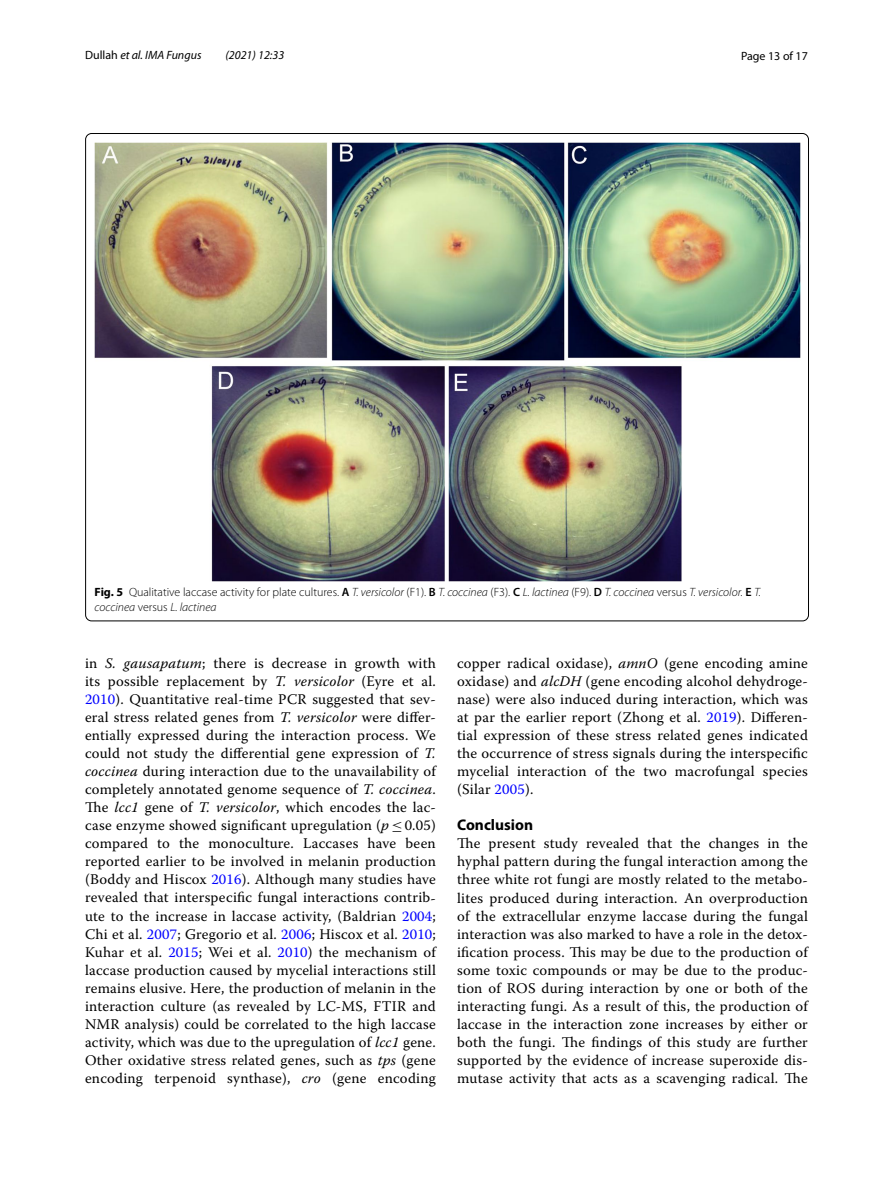
<style>
.page{position:relative;width:893px;height:1187px;background:#fff}
.page>*{position:absolute;margin:0;border:0;box-sizing:border-box;transform-origin:0 0}
.t1{font:700 15.45px "Myriad Pro";color:#000}
.t2{font:14.7px/18px "Warnock Pro";letter-spacing:.015em;color:#000;text-align:justify}
.t3{font:italic 300 12px/15px "Myriad Pro";color:#000}
.t4{font:italic 12px "Myriad Pro";color:#000}
.t5{font:12px "Myriad Pro";color:#000}
.s1{font-style:normal}
.s2{font-weight:700;font-style:normal}
.s3{font-weight:600;font-style:normal}
.s4{font-style:italic}
.s5{color:#00f}
.s6{font-family:"MTSY"}
</style>
<div class="page">
<img style="left:94px;top:142px;width:706px;height:439px">
<p class="t4" style="left:85px;top:48px;width:118px"><span class="s1">Dullah</span> et al. IMA Fungus</p>
<p class="t4" style="left:225px;top:48px;width:60px">(2021) 12:33</p>
<p class="t5" style="left:741px;top:48px;width:68px">Page 13 of 17</p>
<p class="t3" style="left:95px;top:585px;width:668px"><span class="s2">Fig. 5</span> <span class="s1">Qualitative laccase activity for plate cultures.</span> <span class="s3">A</span> T. versicolor <span class="s1">(F1).</span> <span class="s3">B</span> T. coccinea <span class="s1">(F3).</span> <span class="s3">C</span> L. lactinea <span class="s1">(F9).</span> <span class="s3">D</span> T. coccinea <span class="s1">versus</span> T. versicolor. <span class="s3">E</span> T. coccinea <span class="s1">versus</span> L. lactinea</p>
<p class="t2" style="left:85px;top:654px;width:352px">in <span class="s4">S. gausapatum</span>; there is decrease in growth with its possible replacement by <span class="s4">T. versicolor</span> (Eyre et al.<br><span class="s5">2010</span>). Quantitative real-time PCR suggested that sev&shy;eral stress related genes from <span class="s4">T. versicolor</span> were differ&shy;entially expressed during the interaction process. We could not study the differential gene expression of <span class="s4">T. coccinea</span> during interaction due to the unavailability of completely annotated genome sequence of <span class="s4">T. coccinea</span>.<br>The <span class="s4">lcc1</span> gene of <span class="s4">T. versicolor</span>, which encodes the lac&shy;case enzyme showed significant upregulation (<span class="s4">p</span> <span class="s6">≤</span> 0.05) compared to the monoculture. Laccases have been reported earlier to be involved in melanin production (Boddy and Hiscox <span class="s5">2016</span>). Although many studies have revealed that interspecific fungal interactions contrib&shy;ute to the increase in laccase activity, (Baldrian <span class="s5">2004</span>; Chi et al. <span class="s5">2007</span>; Gregorio et al. <span class="s5">2006</span>; Hiscox et al. <span class="s5">2010</span>; Kuhar et al. <span class="s5">2015</span>; Wei et al. <span class="s5">2010</span>) the mechanism of laccase production caused by mycelial interactions still remains elusive. Here, the production of melanin in the interaction culture (as revealed by LC-MS, FTIR and NMR analysis) could be correlated to the high laccase activity, which was due to the upregulation of <span class="s4">lcc1</span> gene.<br>Other oxidative stress related genes, such as <span class="s4">tps</span> (gene encoding terpenoid synthase), <span class="s4">cro</span> (gene encoding</p>
<p class="t2" style="left:457px;top:654px;width:352px">copper radical oxidase), <span class="s4">amnO</span> (gene encoding amine oxidase) and <span class="s4">alcDH</span> (gene encoding alcohol dehydroge&shy;nase) were also induced during interaction, which was at par the earlier report (Zhong et al. <span class="s5">2019</span>). Differen&shy;tial expression of these stress related genes indicated the occurrence of stress signals during the interspecific mycelial interaction of the two macrofungal species (Silar <span class="s5">2005</span>).</p>
<p class="t1" style="left:457px;top:815px;width:77px">Conclusion</p>
<p class="t2" style="left:457px;top:834px;width:352px">The present study revealed that the changes in the hyphal pattern during the fungal interaction among the three white rot fungi are mostly related to the metabo&shy;lites produced during interaction. An overproduction of the extracellular enzyme laccase during the fungal interaction was also marked to have a role in the detox&shy;ification process. This may be due to the production of some toxic compounds or may be due to the produc&shy;tion of ROS during interaction by one or both of the interacting fungi. As a result of this, the production of laccase in the interaction zone increases by either or both the fungi. The findings of this study are further supported by the evidence of increase superoxide dis&shy;mutase activity that acts as a scavenging radical. The</p>
</div>
